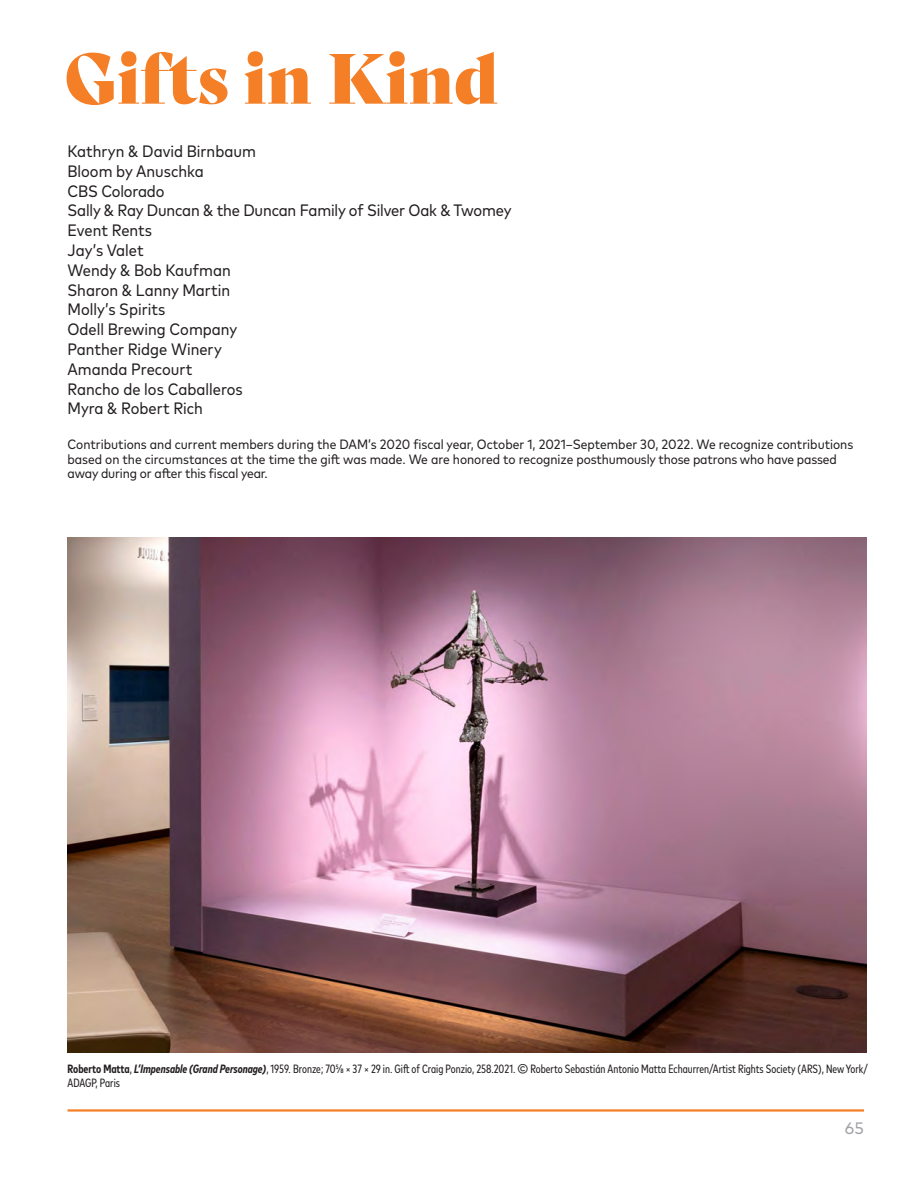
<style>
.page{position:relative;width:918px;height:1188px;background:#fff}
.page>*{position:absolute;margin:0;border:0;box-sizing:border-box;transform-origin:0 0}
.t1{font:69px "Bely Display";color:#f47f26}
.t2{font:16.5px/19.8px "Mark W1 G Nr";color:#231f20}
.t3{font:16.5px "Mark W1 G";color:#a0a1a5}
.t4{font:13.5px/15px "Mark W1 G Nr";color:#231f20}
.t5{font:condensed 12px/13.5px "Mark W1 G";color:#231f20}
.s1{font-weight:700}
.s2{font-weight:700;font-style:italic}
</style>
<div class="page">
<hr style="left:68px;top:1109px;width:796px;height:3px;background:#f47f26">
<img style="left:68px;top:538px;width:799px;height:515px">
<h1 class="t1" style="left:64px;top:23px;width:436px">Gifts in Kind</h1>
<p class="t2" style="left:68px;top:140px;width:445px">Kathryn &amp; David Birnbaum<br>Bloom by Anuschka<br>CBS Colorado<br>Sally &amp; Ray Duncan &amp; the Duncan Family of Silver Oak &amp; Twomey<br>Event Rents<br>Jay’s Valet<br>Wendy &amp; Bob Kaufman<br>Sharon &amp; Lanny Martin<br>Molly’s Spirits<br>Odell Brewing Company<br>Panther Ridge Winery<br>Amanda Precourt<br>Rancho de los Caballeros<br>Myra &amp; Robert Rich</p>
<p class="t4" style="left:68px;top:436px;width:787px">Contributions and current members during the DAM’s 2020 fiscal year, October 1, 2021–September 30, 2022. We recognize contributions based on the circumstances at the time the gift was made. We are honored to recognize posthumously those patrons who have passed</p>
<p class="t4" style="left:68px;top:465px;width:202px">away during or after this fiscal year.</p>
<p class="t5" style="left:67px;top:1062px;width:799px"><span class="s1">Roberto Matta</span>, <span class="s2">L’Impensable (Grand Personage)</span>, 1959. Bronze; 705/8 × 37 × 29 in. Gift of Craig Ponzio, 258.2021. © Roberto Sebastián Antonio Matta Echaurren/Artist Rights Society (ARS), New York/<br>ADAGP, Paris</p>
<p class="t3" style="left:845px;top:1116px;width:21px">65</p>
</div>
